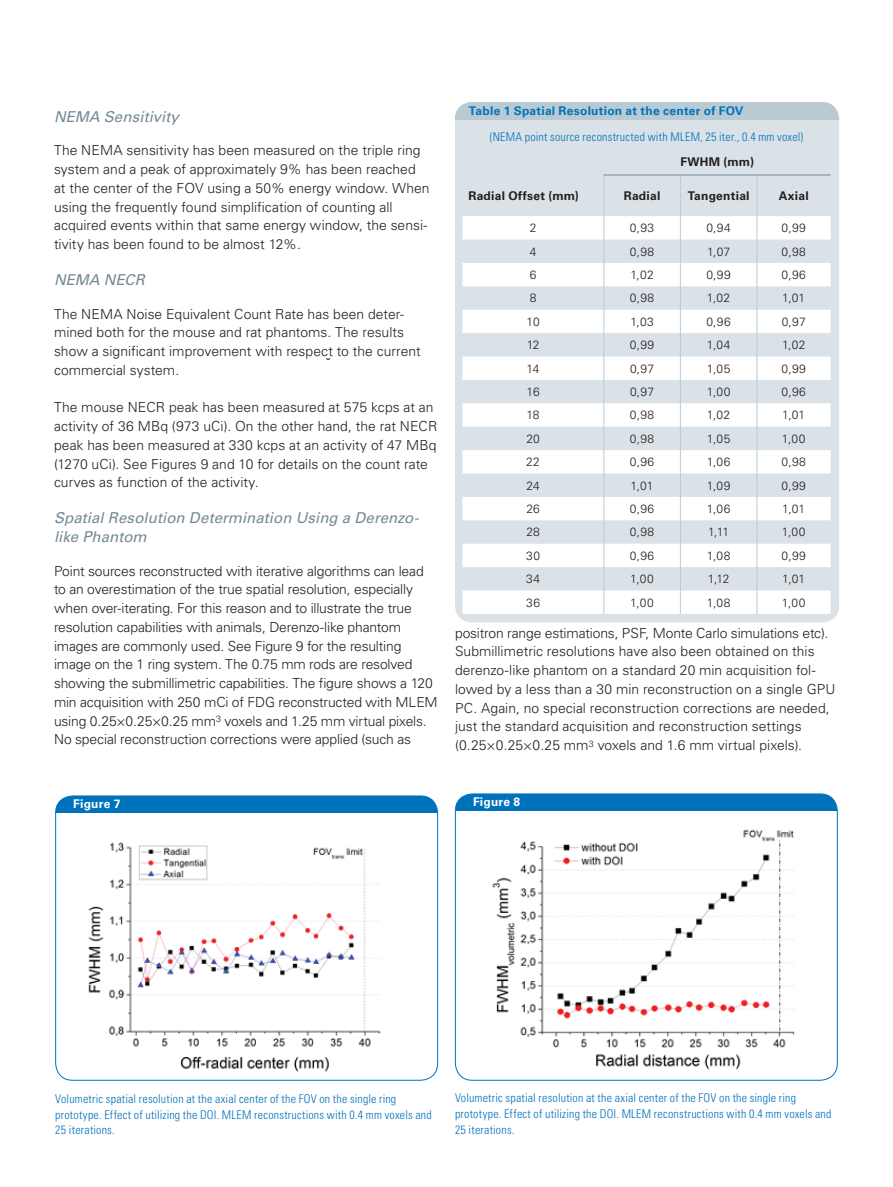
<style>
.page{position:relative;width:893px;height:1187px;background:#fff}
.page>*{position:absolute;margin:0;border:0;box-sizing:border-box;transform-origin:0 0}
.application_sub-subh{font:italic 15px/18.8px "Univers LT Std";letter-spacing:.005em;color:#738a95}
.application_body{font:300 13.8px/18.8px "Univers LT Std";color:#231f20}
.application_figure-c{font:300 condensed 12px/15.8px "Univers LT Std";letter-spacing:.015em;color:#0072bc}
.application_legend{font:300 12px "Univers LT Std";letter-spacing:.04em;color:#231f20}
.application_legend-b{font:300 condensed 12px "Univers LT Std";letter-spacing:.02em;color:#0072bc}
.application_legend-b-2{font:700 12px "Univers LT Std";letter-spacing:.02em;color:#231f20}
.application_legend-b-3{font:700 12px "Univers LT Std";letter-spacing:.02em;color:#0072bc}
.application_figure-t{font:700 12px "Univers LT Std";letter-spacing:.02em;color:#fff}
</style>
<div class="page">
<div style="left:56px;top:795px;width:382px;height:17px;background:#0072bc"></div>
<div style="left:55px;top:795px;width:383px;height:285px;border:1px solid #0072bc;border-radius:17px"></div>
<img style="left:88px;top:842px;width:293px;height:230px">
<div style="left:455px;top:793px;width:382px;height:17px;background:#0072bc"></div>
<div style="left:455px;top:793px;width:383px;height:287px;border:1px solid #0072bc;border-radius:17px"></div>
<img style="left:492px;top:829px;width:303px;height:241px">
<div style="left:455px;top:102px;width:384px;height:520px;background:#dae2e7;border-radius:17px"></div>
<div style="left:455px;top:102px;width:384px;height:17px;background:#bacad2"></div>
<svg style="left:462px;top:216px;width:369px;height:398px;fill:#fafbfc"></svg>
<hr style="left:603px;top:175px;width:1px;height:41px;background:#bacad2">
<hr style="left:680px;top:175px;width:1px;height:41px;background:#bacad2">
<hr style="left:756px;top:175px;width:1px;height:41px;background:#bacad2">
<svg style="left:603px;top:216px;width:1px;height:398px"></svg>
<svg style="left:680px;top:216px;width:1px;height:398px"></svg>
<svg style="left:756px;top:216px;width:1px;height:398px"></svg>
<hr style="left:603px;top:175px;width:77px;height:1px;background:#738a95">
<hr style="left:680px;top:175px;width:77px;height:1px;background:#738a95">
<hr style="left:757px;top:175px;width:74px;height:1px;background:#738a95">
<p class="application_sub-subh" style="left:54px;top:107px;width:126px">NEMA Sensitivity</p>
<p class="application_body" style="left:54px;top:141px;width:377px">The NEMA sensitivity has been measured on the triple ring system and a peak of approximately 9% has been reached at the center of the FOV using a 50% energy window. When using the frequently found simplification of counting all acquired events within that same energy window, the sensi&shy;tivity has been found to be almost 12%.</p>
<p class="application_sub-subh" style="left:54px;top:270px;width:92px">NEMA NECR</p>
<p class="application_body" style="left:54px;top:304px;width:368px">The NEMA Noise Equivalent Count Rate has been deter&shy;mined both for the mouse and rat phantoms. The results show a significant improvement with respect to the current commercial system.</p>
<p class="application_body" style="left:54px;top:398px;width:385px">The mouse NECR peak has been measured at 575 kcps at an activity of 36 MBq (973 uCi). On the other hand, the rat NECR peak has been measured at 330 kcps at an activity of 47 MBq (1270 uCi). See Figures 9 and 10 for details on the count rate curves as function of the activity.</p>
<p class="application_sub-subh" style="left:54px;top:508px;width:367px">Spatial Resolution Determination Using a Derenzo&shy;like Phantom</p>
<p class="application_body" style="left:54px;top:561px;width:385px">Point sources reconstructed with iterative algorithms can lead to an overestimation of the true spatial resolution, especially when over-iterating. For this reason and to illustrate the true resolution capabilities with animals, Derenzo-like phantom images are commonly used. See Figure 9 for the resulting image on the 1 ring system. The 0.75 mm rods are resolved showing the submillimetric capabilities. The figure shows a 120 min acquisition with 250 mCi of FDG reconstructed with MLEM using 0.25×0.25×0.25 mm<sup>3</sup> voxels and 1.25 mm virtual pixels.<br>No special reconstruction corrections were applied (such as</p>
<p class="application_figure-t" style="left:73px;top:797px;width:49px">Figure 7</p>
<p class="application_legend-b-3" style="left:469px;top:104px;width:276px">Table 1 Spatial Resolution at the center of FOV</p>
<p class="application_legend-b" style="left:490px;top:129px;width:315px">(NEMA point source reconstructed with MLEM, 25 iter., 0.4 mm voxel)</p>
<p class="application_legend-b-2" style="left:680px;top:154px;width:75px">FWHM (mm)</p>
<p class="application_legend-b-2" style="left:468px;top:189px;width:112px">Radial Offset (mm)</p>
<p class="application_legend-b-2" style="left:624px;top:189px;width:38px">Radial</p>
<p class="application_legend-b-2" style="left:688px;top:189px;width:63px">Tangential</p>
<p class="application_legend-b-2" style="left:779px;top:189px;width:31px">Axial</p>
<p class="application_legend" style="left:530px;top:221px;width:8px">2</p>
<p class="application_legend" style="left:630px;top:221px;width:26px">0,93</p>
<p class="application_legend" style="left:706px;top:221px;width:26px">0,94</p>
<p class="application_legend" style="left:782px;top:221px;width:26px">0,99</p>
<p class="application_legend" style="left:530px;top:244px;width:8px">4</p>
<p class="application_legend" style="left:630px;top:244px;width:26px">0,98</p>
<p class="application_legend" style="left:707px;top:244px;width:25px">1,07</p>
<p class="application_legend" style="left:782px;top:244px;width:26px">0,98</p>
<p class="application_legend" style="left:530px;top:267px;width:8px">6</p>
<p class="application_legend" style="left:630px;top:267px;width:25px">1,02</p>
<p class="application_legend" style="left:706px;top:267px;width:26px">0,99</p>
<p class="application_legend" style="left:781px;top:267px;width:26px">0,96</p>
<p class="application_legend" style="left:530px;top:291px;width:8px">8</p>
<p class="application_legend" style="left:630px;top:291px;width:26px">0,98</p>
<p class="application_legend" style="left:707px;top:291px;width:25px">1,02</p>
<p class="application_legend" style="left:782px;top:291px;width:25px">1,01</p>
<p class="application_legend" style="left:527px;top:314px;width:15px">10</p>
<p class="application_legend" style="left:630px;top:314px;width:25px">1,03</p>
<p class="application_legend" style="left:706px;top:314px;width:26px">0,96</p>
<p class="application_legend" style="left:782px;top:314px;width:25px">0,97</p>
<p class="application_legend" style="left:527px;top:337px;width:14px">12</p>
<p class="application_legend" style="left:630px;top:337px;width:26px">0,99</p>
<p class="application_legend" style="left:707px;top:337px;width:25px">1,04</p>
<p class="application_legend" style="left:782px;top:337px;width:25px">1,02</p>
<p class="application_legend" style="left:527px;top:361px;width:14px">14</p>
<p class="application_legend" style="left:630px;top:361px;width:25px">0,97</p>
<p class="application_legend" style="left:707px;top:361px;width:25px">1,05</p>
<p class="application_legend" style="left:782px;top:361px;width:26px">0,99</p>
<p class="application_legend" style="left:527px;top:384px;width:15px">16</p>
<p class="application_legend" style="left:630px;top:384px;width:25px">0,97</p>
<p class="application_legend" style="left:707px;top:384px;width:25px">1,00</p>
<p class="application_legend" style="left:781px;top:384px;width:26px">0,96</p>
<p class="application_legend" style="left:527px;top:408px;width:15px">18</p>
<p class="application_legend" style="left:630px;top:408px;width:26px">0,98</p>
<p class="application_legend" style="left:707px;top:408px;width:25px">1,02</p>
<p class="application_legend" style="left:782px;top:408px;width:25px">1,01</p>
<p class="application_legend" style="left:526px;top:431px;width:15px">20</p>
<p class="application_legend" style="left:630px;top:431px;width:26px">0,98</p>
<p class="application_legend" style="left:707px;top:431px;width:25px">1,05</p>
<p class="application_legend" style="left:782px;top:431px;width:25px">1,00</p>
<p class="application_legend" style="left:526px;top:454px;width:15px">22</p>
<p class="application_legend" style="left:630px;top:454px;width:26px">0,96</p>
<p class="application_legend" style="left:707px;top:454px;width:25px">1,06</p>
<p class="application_legend" style="left:782px;top:454px;width:26px">0,98</p>
<p class="application_legend" style="left:526px;top:478px;width:15px">24</p>
<p class="application_legend" style="left:631px;top:478px;width:25px">1,01</p>
<p class="application_legend" style="left:707px;top:478px;width:25px">1,09</p>
<p class="application_legend" style="left:782px;top:478px;width:26px">0,99</p>
<p class="application_legend" style="left:526px;top:501px;width:15px">26</p>
<p class="application_legend" style="left:630px;top:501px;width:26px">0,96</p>
<p class="application_legend" style="left:707px;top:501px;width:25px">1,06</p>
<p class="application_legend" style="left:782px;top:501px;width:25px">1,01</p>
<p class="application_legend" style="left:526px;top:525px;width:15px">28</p>
<p class="application_legend" style="left:630px;top:525px;width:26px">0,98</p>
<p class="application_legend" style="left:708px;top:525px;width:23px">1,11</p>
<p class="application_legend" style="left:782px;top:525px;width:25px">1,00</p>
<p class="application_legend" style="left:526px;top:548px;width:15px">30</p>
<p class="application_legend" style="left:630px;top:548px;width:26px">0,96</p>
<p class="application_legend" style="left:707px;top:548px;width:25px">1,08</p>
<p class="application_legend" style="left:782px;top:548px;width:26px">0,99</p>
<p class="application_legend" style="left:526px;top:571px;width:15px">34</p>
<p class="application_legend" style="left:630px;top:571px;width:25px">1,00</p>
<p class="application_legend" style="left:708px;top:571px;width:23px">1,12</p>
<p class="application_legend" style="left:782px;top:571px;width:25px">1,01</p>
<p class="application_legend" style="left:526px;top:595px;width:15px">36</p>
<p class="application_legend" style="left:630px;top:595px;width:25px">1,00</p>
<p class="application_legend" style="left:707px;top:595px;width:25px">1,08</p>
<p class="application_legend" style="left:782px;top:595px;width:25px">1,00</p>
<p class="application_body" style="left:455px;top:623px;width:375px">positron range estimations, PSF, Monte Carlo simulations etc).</p>
<p class="application_body" style="left:455px;top:642px;width:382px">Submillimetric resolutions have also been obtained on this derenzo-like phantom on a standard 20 min acquisition fol&shy;lowed by a less than a 30 min reconstruction on a single GPU PC. Again, no special reconstruction corrections are needed, just the standard acquisition and reconstruction settings (0.25×0.25×0.25 mm<sup>3</sup> voxels and 1.6 mm virtual pixels).</p>
<p class="application_figure-t" style="left:473px;top:795px;width:49px">Figure 8</p>
<p class="application_figure-c" style="left:55px;top:1090px;width:378px">Volumetric spatial resolution at the axial center of the FOV on the single ring prototype. Effect of utilizing the DOI. MLEM reconstructions with 0.4 mm voxels and<br>25 iterations.</p>
<p class="application_figure-c" style="left:455px;top:1089px;width:378px">Volumetric spatial resolution at the axial center of the FOV on the single ring prototype. Effect of utilizing the DOI. MLEM reconstructions with 0.4 mm voxels and<br>25 iterations.</p>
</div>
